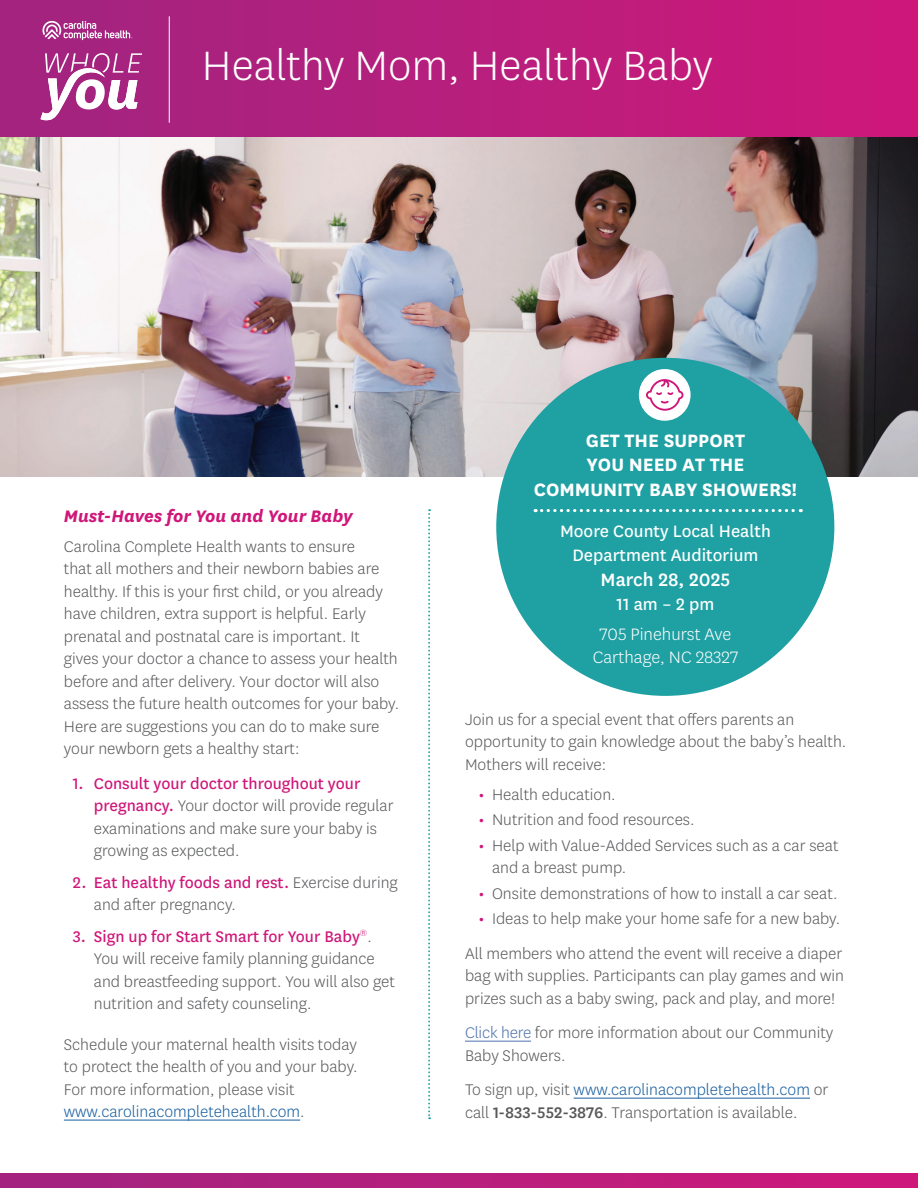
<style>
.page{position:relative;width:918px;height:1188px;background:#fff}
.page>*{position:absolute;margin:0;border:0;box-sizing:border-box;transform-origin:0 0}
.t1{font:300 48px "Centene Sans";color:#fff}
.t2{font:700 20.85px/24.2px "Centene Sans";color:#fff;text-align:center}
.t3{font:500 20.85px "Centene Sans";color:#fff}
.t4{font:italic 700 19.5px "Centene Sans";color:#cf1679}
.t5{font:19.35px/24.2px "Centene Sans";color:#fff;text-align:center}
.t6{font:300 19.35px/22.5px "Centene Sans";color:#fff;text-align:center}
.t7{font:300 18px/22.5px "Centene Sans";color:#57585a}
.s1{font-weight:400;color:#cf1679}
.s2{color:#175d9e}
.s3{font-weight:500;color:#cf1679}
.s4{color:#4d72ac}
.s5{font-weight:500}
</style>
<div class="page">
<hr style="left:64px;top:1120px;width:236px;height:1px;background:#175d9e">
<div style="left:0;top:0;width:918px;height:138px;background:linear-gradient(to right,#a02580,#ce187a)"></div>
<svg style="left:40px;top:53px;width:102px;height:67px"></svg>
<hr style="left:169px;top:16px;width:1px;height:107px;background:#fff">
<svg style="left:42px;top:21px;width:90px;height:19px;background:#bc5ea1"></svg>
<svg style="left:0;top:1174px;width:918px;height:14px;background:#b71e7c"></svg>
<img style="left:0;top:138px;width:918px;height:338px">
<svg style="left:428px;top:509px;width:2px;height:610px"></svg>
<hr style="left:465px;top:1041px;width:66px;height:1px;background:#4d72ac">
<hr style="left:574px;top:1098px;width:236px;height:1px;background:#175d9e">
<div style="left:496px;top:358px;width:338px;height:338px;background:#1fa0a3;border-radius:50%"></div>
<div style="left:639px;top:369px;width:52px;height:52px;background:#fff;border-radius:50%"></div>
<svg style="left:646px;top:379px;width:37px;height:32px"></svg>
<svg style="left:542px;top:509px;width:259px;height:3px"></svg>
<h1 class="t1" style="left:202px;top:36px;width:512px">Healthy Mom, Healthy Baby</h1>
<p class="t4" style="left:64px;top:502px;width:290px">Must-Haves for You and Your Baby</p>
<p class="t7" style="left:64px;top:534px;width:337px">Carolina Complete Health wants to ensure<br>that all mothers and their newborn babies are healthy. If this is your first child, or you already have children, extra support is helpful. Early prenatal and postnatal care is important. It gives your doctor a chance to assess your health before and after delivery. Your doctor will also assess the future health outcomes for your baby.<br>Here are suggestions you can do to make sure your newborn gets a healthy start:</p>
<p class="t7" style="left:94px;top:771px;width:301px;text-indent:-21px"><span class="s1">1. Consult your doctor throughout your pregnancy.</span> Your doctor will provide regular examinations and make sure your baby is growing as expected.</p>
<p class="t7" style="left:94px;top:870px;width:305px;text-indent:-21px"><span class="s1">2. Eat healthy foods and rest.</span> Exercise during and after pregnancy.</p>
<p class="t7" style="left:94px;top:924px;width:303px;text-indent:-21px"><span class="s1">3. Sign up for Start Smart for Your Baby</span><sup>®</sup>.<br>You will receive family planning guidance and breastfeeding support. You will also get nutrition and safety counseling.</p>
<p class="t7" style="left:64px;top:1032px;width:295px">Schedule your maternal health visits today to protect the health of you and your baby.<br>For more information, please visit <span class="s2">www.carolinacompletehealth.com</span>.</p>
<p class="t2" style="left:534px;top:427px;width:265px">GET THE SUPPORT<br>YOU NEED AT THE<br>COMMUNITY BABY SHOWERS!</p>
<p class="t5" style="left:560px;top:518px;width:212px">Moore County Local Health<br>Department Auditorium</p>
<p class="t3" style="left:601px;top:565px;width:131px">March 28, 2025</p>
<p class="t5" style="left:617px;top:591px;width:99px">11 am – 2 pm</p>
<p class="t6" style="left:593px;top:623px;width:147px">705 Pinehurst Ave<br>Carthage, NC 28327</p>
<p class="t7" style="left:465px;top:707px;width:383px">Join us for a special event that offers parents an opportunity to gain knowledge about the baby’s health.<br>Mothers will receive:</p>
<p class="t7" style="left:478px;top:782px;width:139px"><span class="s3">•</span> Health education.</p>
<p class="t7" style="left:478px;top:808px;width:218px"><span class="s3">•</span> Nutrition and food resources.</p>
<p class="t7" style="left:492px;top:833px;width:348px;text-indent:-14px"><span class="s3">•</span> Help with Value-Added Services such as a car seat and a breast pump.</p>
<p class="t7" style="left:478px;top:881px;width:361px"><span class="s3">•</span> Onsite demonstrations of how to install a car seat.</p>
<p class="t7" style="left:465px;top:901px;width:379px;line-height:34.5px;text-align:right"><span class="s3">•</span> Ideas to help make your home safe for a new baby.<br>All members who attend the event will receive a diaper</p>
<p class="t7" style="left:465px;top:964px;width:380px">bag with supplies. Participants can play games and win prizes such as a baby swing, pack and play, and more!</p>
<p class="t7" style="left:465px;top:1021px;width:370px"><span class="s4">Click here</span> for more information about our Community<br>Baby Showers.</p>
<p class="t7" style="left:465px;top:1078px;width:365px">To sign up, visit <span class="s2">www.carolinacompletehealth.com</span> or call <span class="s5">1-833-552-3876</span>. Transportation is available.</p>
</div>
